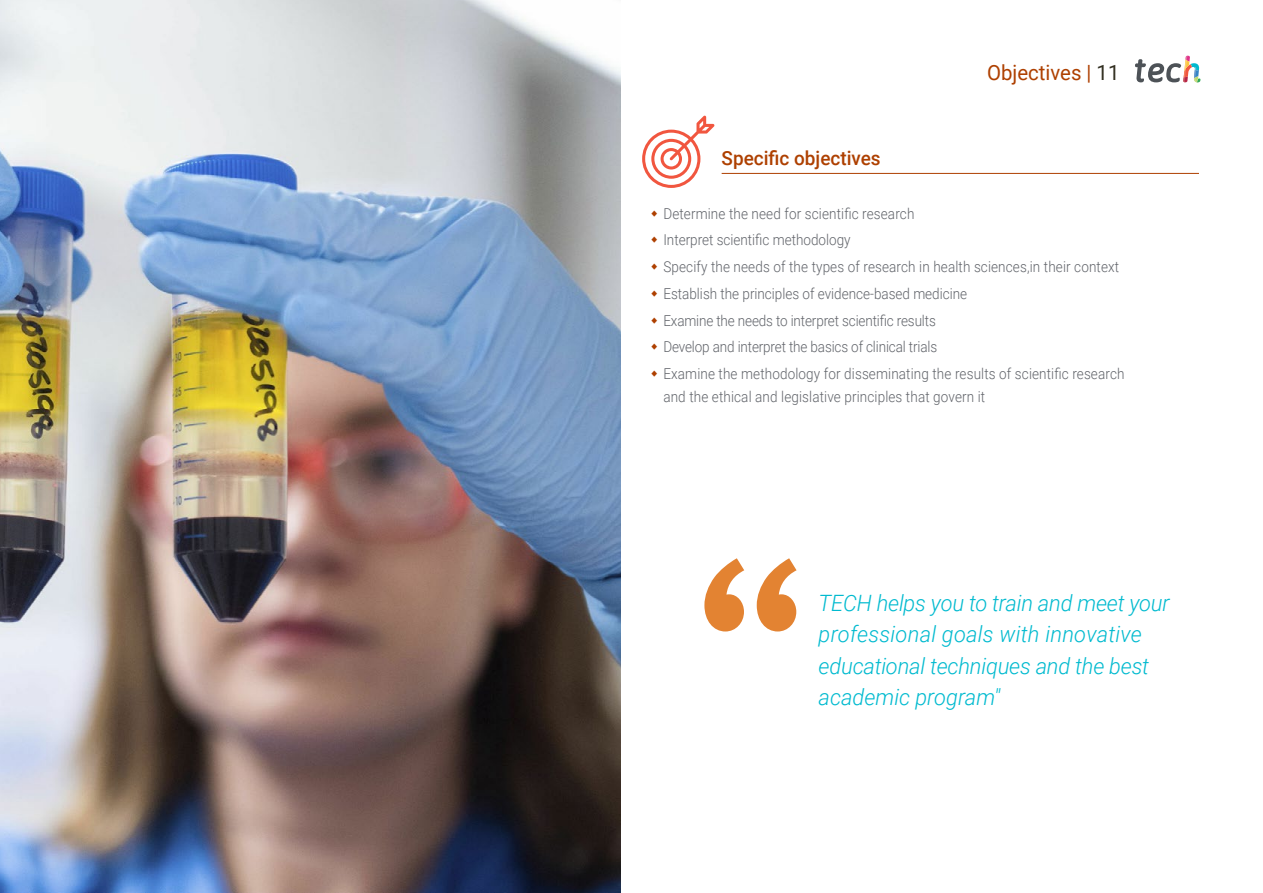
<style>
.page{position:relative;width:1263px;height:893px;background:#fff}
.page>*{position:absolute;margin:0;border:0;box-sizing:border-box;transform-origin:0 0}
.t1{font:italic 300 22.5px/31.5px "Roboto";letter-spacing:-.01em;color:#00bacf}
.t2{font:21px "Roboto";color:#ae4000}
.t3{font:500 19.5px "Roboto";color:#ae4000}
.t4{font:300 15px/26.7px "Roboto";letter-spacing:.01em;color:#61646a;scale:.9 1}
.s1{color:#312e20}
</style>
<div class="page">
<hr style="left:722px;top:173px;width:477px;height:1px;background:#ae4000">
<svg style="left:642px;top:116px;width:72px;height:72px"></svg>
<svg style="left:1135px;top:56px;width:65px;height:27px"></svg>
<svg style="left:704px;top:558px;width:92px;height:73px"></svg>
<img style="left:0;top:0;width:621px;height:893px">
<h3 class="t3" style="left:722px;top:144px;width:161px">Specific objectives</h3>
<h2 class="t2" style="left:987px;top:57px;width:134px">Objectives | <span class="s1">11</span></h2>
<p class="t4" style="left:663px;top:199px;width:514px">Determine the need for scientific research<br>Interpret scientific methodology<br>Specify the needs of the types of research in health sciences,in their context Establish the principles of evidence-based medicine<br>Examine the needs to interpret scientific results<br>Develop and interpret the basics of clinical trials<br>Examine the methodology for disseminating the results of scientific research</p>
<p class="t4" style="left:663px;top:382px;width:359px">and the ethical and legislative principles that govern it</p>
<h1 class="t1" style="left:819px;top:586px;width:352px">TECH helps you to train and meet your professional goals with innovative educational techniques and the best academic program"</h1>
</div>
